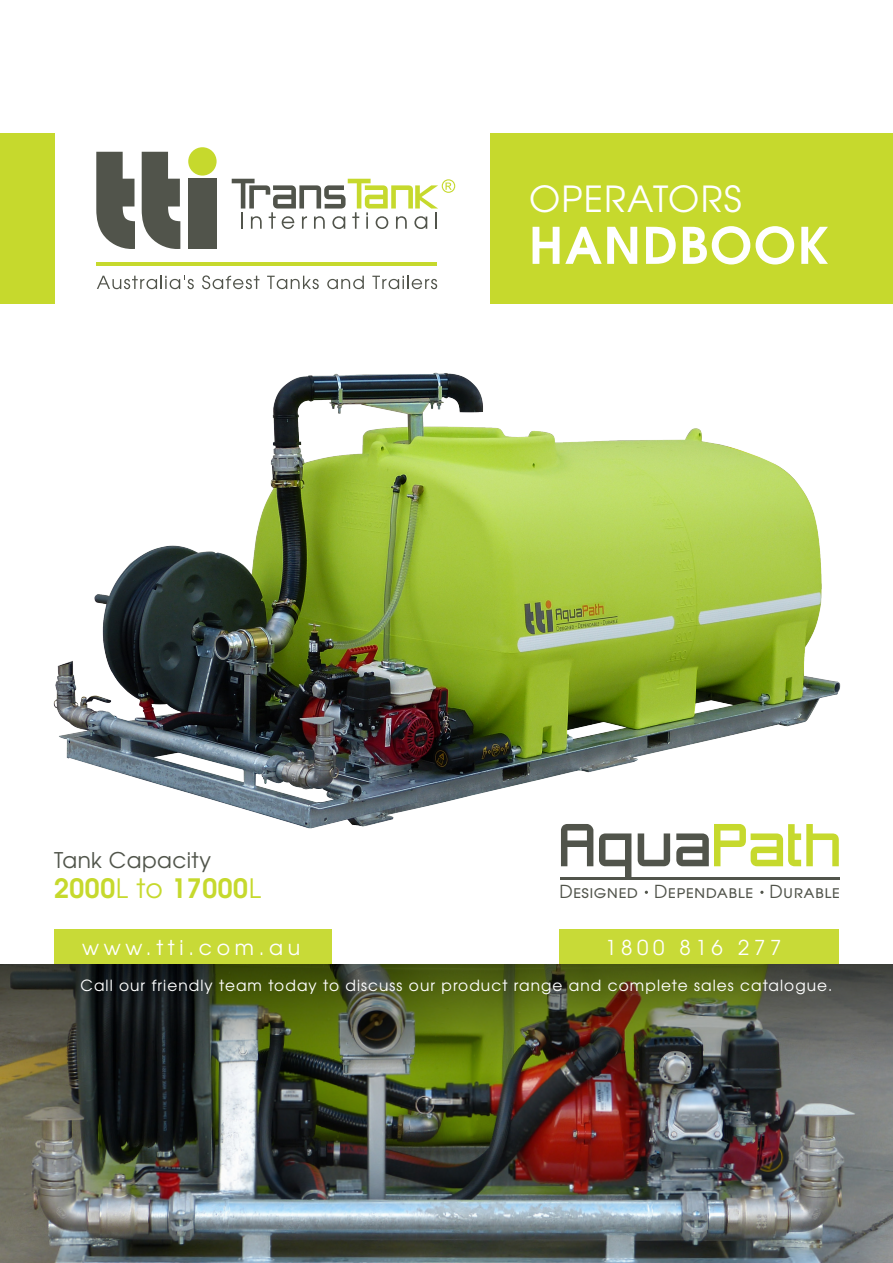
<style>
.page{position:relative;width:893px;height:1263px;background:#fff}
.page>*{position:absolute;margin:0;border:0;box-sizing:border-box;transform-origin:0 0}
.t1{font:55.95px "Zero Threes";color:#51544b}
.t2{font:700 50.1px "Te X Gyre Adventor";letter-spacing:.035em;color:#fff}
.t3{font:35.85px "Te X Gyre Adventor";letter-spacing:.035em;color:#fff}
.t4{font:700 26.7px "Te X Gyre Adventor";letter-spacing:.02em;color:#c6d92d}
.t5{font:21.6px "Te X Gyre Adventor";color:#51554b}
.t6{font:20.4px "Te X Gyre Adventor";letter-spacing:.23em;color:#fff}
.t7{font:17.85px "Te X Gyre Adventor";letter-spacing:.02em;color:#51544b}
.t8{font:15.3px "Te X Gyre Adventor";color:#fff}
.s1{color:#c6d92d}
.s2{font-weight:400}
</style>
<div class="page">
<img style="left:53px;top:372px;width:788px;height:457px">
<div style="left:54px;top:929px;width:278px;height:35px;background:#c8da37"></div>
<div style="left:559px;top:929px;width:280px;height:35px;background:#c8da37"></div>
<img style="left:0;top:1080px;width:893px;height:183px">
<img style="left:0;top:964px;width:893px;height:116px">
<div style="left:490px;top:133px;width:403px;height:171px;background:#c6d92d"></div>
<div style="left:0;top:133px;width:54px;height:171px;background:#c6d92d"></div>
<svg style="left:96px;top:152px;width:39px;height:97px"></svg>
<svg style="left:142px;top:152px;width:38px;height:97px"></svg>
<div style="left:188px;top:179px;width:29px;height:70px;background:#51544b"></div>
<div style="left:188px;top:147px;width:29px;height:29px;background:#c6d92d;border-radius:50%"></div>
<svg style="left:232px;top:179px;width:223px;height:50px"></svg>
<svg style="left:97px;top:276px;width:97px;height:13px"></svg>
<svg style="left:202px;top:275px;width:58px;height:14px"></svg>
<svg style="left:267px;top:276px;width:52px;height:13px"></svg>
<svg style="left:327px;top:276px;width:37px;height:13px"></svg>
<svg style="left:372px;top:276px;width:65px;height:13px"></svg>
<hr style="left:97px;top:262px;width:340px;height:4px;background:#c6d92d">
<hr style="left:560px;top:877px;width:279px;height:3px;background:#51544b">
<p class="t3" style="left:529px;top:171px;width:214px">OPERATORS</p>
<p class="t2" style="left:529px;top:202px;width:301px">HANDBOOK</p>
<p class="t1" style="left:559px;top:815px;width:285px">Aqua<span class="s1">Path</span></p>
<p class="t5" style="left:54px;top:843px;width:158px">Tank Capacity</p>
<p class="t4" style="left:54px;top:865px;width:209px">2000<span class="s2">L to</span> 17000<span class="s2">L</span></p>
<p class="t7" style="left:559px;top:877px;width:282px">Designed Dependable Durable</p>
<p class="t6" style="left:82px;top:931px;width:219px">www.tti.com.au</p>
<p class="t6" style="left:605px;top:931px;width:178px">1800 816 277</p>
<p class="t8" style="left:80px;top:973px;width:753px">Call our friendly team today to discuss our product range and complete sales catalogue.</p>
</div>
